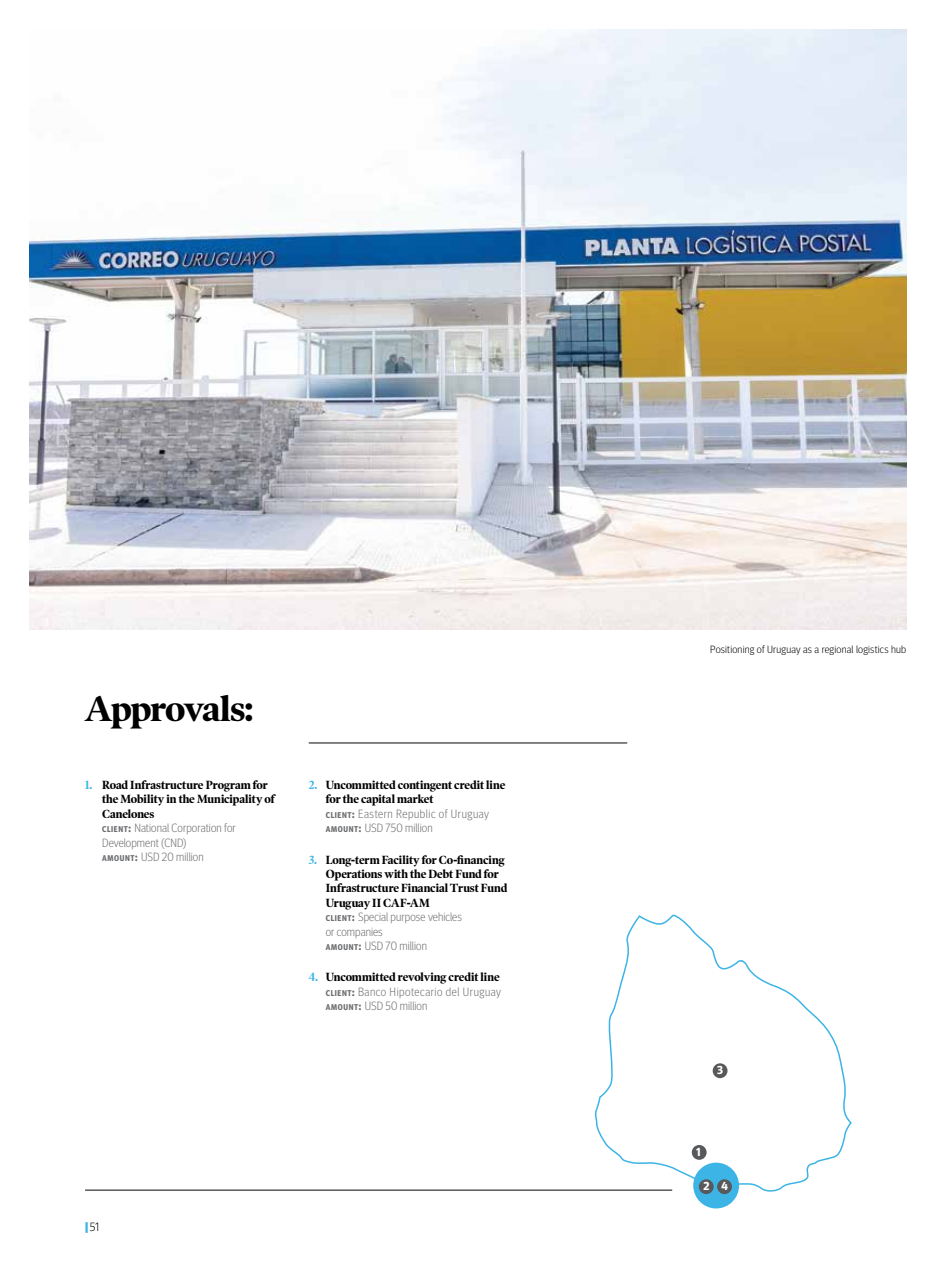
<style>
.page{position:relative;width:936px;height:1276px;background:#fff}
.page>*{position:absolute;margin:0;border:0;box-sizing:border-box;transform-origin:0 0}
.t1{font:700 36px "Poynter OS Disp";letter-spacing:-.03em;color:#000}
.t2{font:700 12px/14.4px "Poynter OS Disp";letter-spacing:-.005em;color:#000;scale:.95 1}
.t3{font:300 12px/14.4px "Meta Headline Pro";letter-spacing:.01em;color:#6d6e71;scale:.95 1}
.t4{font:300 12px/14.4px "Meta Headline Pro";letter-spacing:.045em;color:#6d6e71;scale:.95 1}
.t5{font:300 12px "Meta Headline Pro";color:#000}
.t6{font:700 11.55px "Meta Headline Pro";color:#fff}
.t7{font:300 10.5px "Meta Headline Pro";letter-spacing:.02em;color:#000}
.s1{color:#3cb4e5}
.s2{font-weight:700;font-size:8.4px}
.s3{font-weight:700}
.s4{font-weight:900;color:#3cb4e5}
</style>
<div class="page">
<img style="left:29px;top:30px;width:877px;height:599px">
<hr style="left:309px;top:742px;width:318px;height:1px;background:#58595b">
<svg style="left:594px;top:914px;width:258px;height:280px"></svg>
<div style="left:693px;top:1162px;width:46px;height:46px;background:#3cb4e5;border-radius:50%"></div>
<div style="left:691px;top:1145px;width:15px;height:14px;background:#58595b;border-radius:50%"></div>
<div style="left:698px;top:1179px;width:15px;height:15px;background:#58595b;border-radius:50%"></div>
<div style="left:712px;top:1063px;width:15px;height:15px;background:#58595b;border-radius:50%"></div>
<div style="left:717px;top:1179px;width:14px;height:15px;background:#58595b;border-radius:50%"></div>
<hr style="left:85px;top:1189px;width:587px;height:2px;background:#58595b">
<h1 class="t1" style="left:85px;top:688px;width:170px">Approvals:</h1>
<p class="t2" style="left:102px;top:777px;width:183px;text-indent:-17px"><span class="s1">1.</span> Road Infrastructure Program for the Mobility in the Municipality of<br>Canelones</p>
<p class="t3" style="left:102px;top:820px;width:142px"><span class="s2">CLIENT</span><span class="s3">:</span> National Corporation for<br>Development (CND)<br><span class="s2">AMOUNT</span><span class="s3">:</span> USD 20 million</p>
<p class="t2" style="left:326px;top:777px;width:190px;text-indent:-17px"><span class="s1">2.</span> Uncommitted contingent credit line for the capital market</p>
<p class="t4" style="left:326px;top:805px;width:173px"><span class="s2">CLIENT</span><span class="s3">:</span> Eastern Republic of Uruguay<br><span class="s2">AMOUNT</span><span class="s3">:</span> USD 750 million</p>
<p class="t2" style="left:326px;top:852px;width:193px;text-indent:-17px"><span class="s1">3.</span> Long-term Facility for Co-financing<br>Operations with the Debt Fund for<br>Infrastructure Financial Trust Fund<br>Uruguay II CAF-AM</p>
<p class="t3" style="left:326px;top:909px;width:145px"><span class="s2">CLIENT</span><span class="s3">:</span> Special purpose vehicles or companies<br><span class="s2">AMOUNT</span><span class="s3">:</span> USD 70 million</p>
<p class="t2" style="left:309px;top:970px;width:202px"><span class="s1">4.</span> Uncommitted revolving credit line</p>
<p class="t4" style="left:326px;top:983px;width:186px"><span class="s2">CLIENT</span><span class="s3">:</span> Banco Hipotecario del Uruguay<br><span class="s2">AMOUNT</span><span class="s3">:</span> USD 50 million</p>
<p class="t5" style="left:85px;top:1218px;width:16px"><span class="s4">|</span> 51</p>
<p class="t7" style="left:710px;top:642px;width:197px">Positioning of Uruguay as a regional logistics hub</p>
<p class="t6" style="left:717px;top:1061px;width:7px">3</p>
<p class="t6" style="left:696px;top:1143px;width:6px">1</p>
<p class="t6" style="left:703px;top:1177px;width:8px">2</p>
<p class="t6" style="left:721px;top:1177px;width:8px">4</p>
</div>
